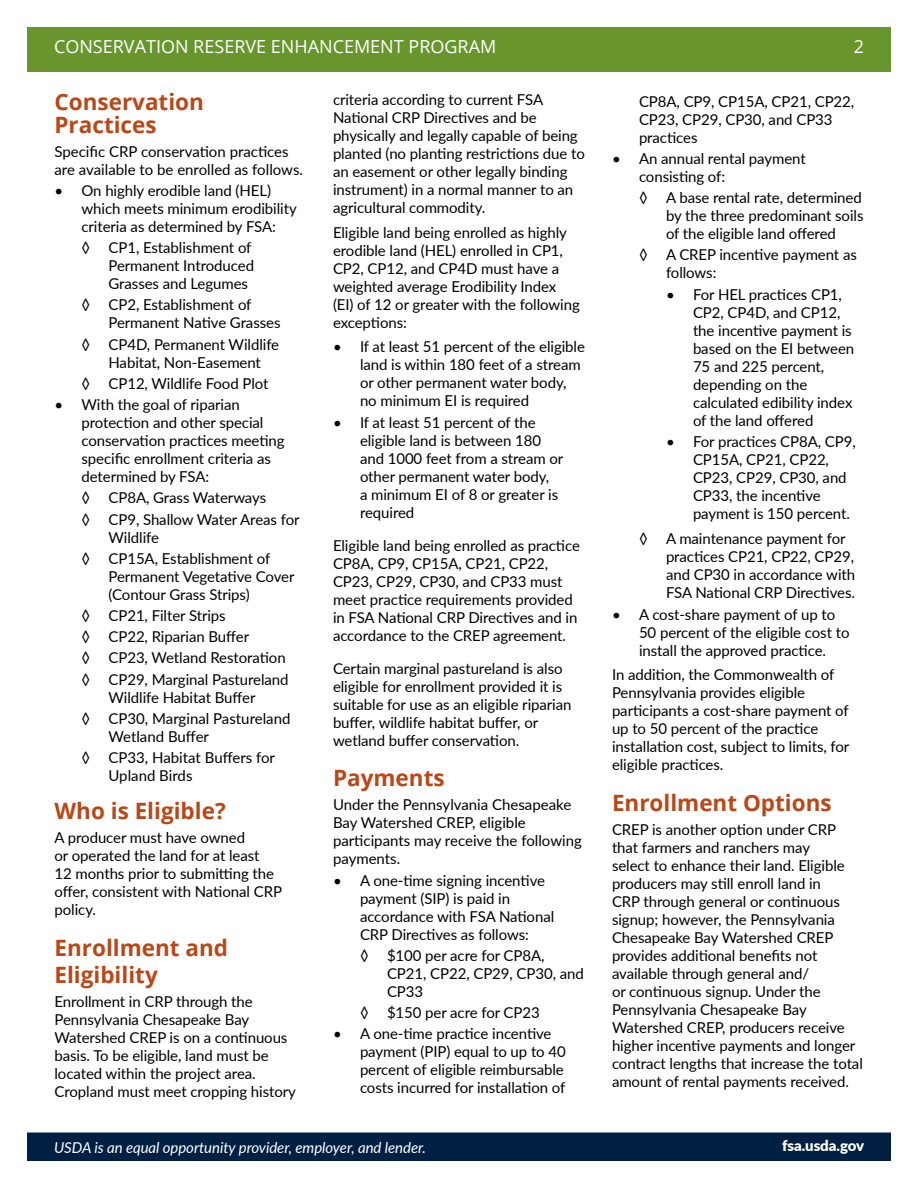
<style>
.page{position:relative;width:918px;height:1188px;background:#fff}
.page>*{position:absolute;margin:0;border:0;box-sizing:border-box;transform-origin:0 0}
.Body_Subhead{font:700 22.5px/22.5px "Open Sans";color:#bb4717}
.t1{font:18px "Open Sans";color:#fff}
.Body_Text{font:15px/18px "Lato";letter-spacing:-.005em;color:#000}
.Body_Subhead-2{font:15px/18px "Lato";letter-spacing:-.005em;color:#000}
.Body_Text_White{font:italic 15px "Lato";letter-spacing:-.005em;color:#fff}
.Body_Text_White-2{font:900 15px "Lato";letter-spacing:-.005em;color:#fff}
</style>
<div class="page">
<div style="left:27px;top:1132px;width:864px;height:29px;background:#002043;border:2px solid #002043"></div>
<div style="left:27px;top:27px;width:864px;height:44px;background:#68962d"></div>
<p class="t1" style="left:54px;top:34px;width:444px">CONSERVATION RESERVE ENHANCEMENT PROGRAM</p>
<p class="t1" style="left:854px;top:34px;width:12px">2</p>
<h2 class="Body_Subhead" style="left:55px;top:90px;width:151px">Conservation<br>Practices</h2>
<p class="Body_Text" style="left:55px;top:142px;width:250px">Specific CRP conservation practices are available to be enrolled as follows.</p>
<p class="Body_Text" style="left:82px;top:181px;width:217px;text-indent:-27px">• On highly erodible land (HEL) which meets minimum erodibility criteria as determined by FSA:</p>
<p class="Body_Text" style="left:109px;top:238px;width:147px;text-indent:-27px">◊ CP1, Establishment of<br>Permanent Introduced<br>Grasses and Legumes</p>
<p class="Body_Text" style="left:109px;top:295px;width:174px;text-indent:-27px">◊ CP2, Establishment of<br>Permanent Native Grasses</p>
<p class="Body_Text" style="left:82px;top:334px;width:199px;text-align:center">◊ CP4D, Permanent Wildlife<br>Habitat, Non-Easement</p>
<p class="Body_Text" style="left:82px;top:374px;width:188px">◊ CP12, Wildlife Food Plot</p>
<p class="Body_Text" style="left:82px;top:395px;width:205px;text-indent:-27px">• With the goal of riparian protection and other special conservation practices meeting specific enrollment criteria as determined by FSA:</p>
<p class="Body_Text" style="left:82px;top:488px;width:186px">◊ CP8A, Grass Waterways</p>
<p class="Body_Text" style="left:109px;top:509px;width:193px;text-indent:-27px">◊ CP9, Shallow Water Areas for<br>Wildlife</p>
<p class="Body_Text" style="left:109px;top:549px;width:188px;text-indent:-27px">◊ CP15A, Establishment of<br>Permanent Vegetative Cover (Contour Grass Strips)</p>
<p class="Body_Text" style="left:82px;top:606px;width:146px">◊ CP21, Filter Strips</p>
<p class="Body_Text" style="left:82px;top:627px;width:169px">◊ CP22, Riparian Buffer</p>
<p class="Body_Text" style="left:82px;top:648px;width:206px">◊ CP23, Wetland Restoration</p>
<p class="Body_Text" style="left:82px;top:670px;width:209px;text-align:center">◊ CP29, Marginal Pastureland<br>Wildlife Habitat Buffer</p>
<p class="Body_Text" style="left:109px;top:709px;width:184px;text-indent:-27px">◊ CP30, Marginal Pastureland<br>Wetland Buffer</p>
<p class="Body_Text" style="left:109px;top:748px;width:168px;text-indent:-27px">◊ CP33, Habitat Buffers for<br>Upland Birds</p>
<h2 class="Body_Subhead" style="left:55px;top:799px;width:173px">Who is Eligible?</h2>
<p class="Body_Text" style="left:55px;top:828px;width:229px">A producer must have owned<br>or operated the land for at least<br>12 months prior to submitting the offer, consistent with National CRP policy.</p>
<h2 class="Body_Subhead" style="left:55px;top:934px;width:175px;line-height:27px">Enrollment and<br>Eligibility</h2>
<p class="Body_Text" style="left:55px;top:992px;width:243px">Enrollment in CRP through the<br>Pennsylvania Chesapeake Bay<br>Watershed CREP is on a continuous basis. To be eligible, land must be located within the project area.<br>Cropland must meet cropping history</p>
<p class="Body_Text" style="left:333px;top:90px;width:253px">criteria according to current FSA National CRP Directives and be physically and legally capable of being planted (no planting restrictions due to an easement or other legally binding instrument) in a normal manner to an agricultural commodity.</p>
<p class="Body_Text" style="left:333px;top:223px;width:248px">Eligible land being enrolled as highly erodible land (HEL) enrolled in CP1,<br>CP2, CP12, and CP4D must have a weighted average Erodibility Index (EI) of 12 or greater with the following exceptions:</p>
<p class="Body_Text" style="left:360px;top:337px;width:226px;text-indent:-27px">• If at least 51 percent of the eligible land is within 180 feet of a stream or other permanent water body, no minimum EI is required</p>
<p class="Body_Text" style="left:360px;top:413px;width:205px;text-indent:-27px">• If at least 51 percent of the eligible land is between 180 and 1000 feet from a stream or other permanent water body,<br>a minimum EI of 8 or greater is required</p>
<h2 class="Body_Subhead-2" style="left:333px;top:536px;width:249px">Eligible land being enrolled as practice CP8A, CP9, CP15A, CP21, CP22, CP23, CP29, CP30, and CP33 must meet practice requirements provided in FSA National CRP Directives and in accordance to the CREP agreement.</h2>
<h2 class="Body_Subhead-2" style="left:333px;top:659px;width:240px">Certain marginal pastureland is also eligible for enrollment provided it is suitable for use as an eligible riparian buffer, wildlife habitat buffer, or wetland buffer conservation.</h2>
<h2 class="Body_Subhead" style="left:333px;top:766px;width:113px">Payments</h2>
<p class="Body_Text" style="left:333px;top:795px;width:250px">Under the Pennsylvania Chesapeake<br>Bay Watershed CREP, eligible participants may receive the following payments.</p>
<p class="Body_Text" style="left:360px;top:871px;width:196px;text-indent:-27px">• A one-time signing incentive payment (SIP) is paid in accordance with FSA National<br>CRP Directives as follows:</p>
<p class="Body_Text" style="left:387px;top:946px;width:198px;text-indent:-27px">◊ $100 per acre for CP8A,<br>CP21, CP22, CP29, CP30, and<br>CP33</p>
<p class="Body_Text" style="left:360px;top:1003px;width:181px">◊ $150 per acre for CP23</p>
<p class="Body_Text" style="left:360px;top:1024px;width:207px;text-indent:-27px">• A one-time practice incentive payment (PIP) equal to up to 40 percent of eligible reimbursable costs incurred for installation of</p>
<p class="Body_Text" style="left:639px;top:91px;width:217px">CP8A, CP9, CP15A, CP21, CP22,<br>CP23, CP29, CP30, and CP33 practices</p>
<p class="Body_Text" style="left:639px;top:149px;width:168px;text-indent:-27px">• An annual rental payment consisting of:</p>
<p class="Body_Text" style="left:666px;top:188px;width:199px;text-align:justify;text-indent:-27px">◊ A base rental rate, determined by the three predominant soils of the eligible land offered</p>
<p class="Body_Text" style="left:666px;top:245px;width:192px;text-indent:-27px">◊ A CREP incentive payment as follows:</p>
<p class="Body_Text" style="left:693px;top:284px;width:163px;text-indent:-27px">• For HEL practices CP1,<br>CP2, CP4D, and CP12, the incentive payment is based on the EI between<br>75 and 225 percent, depending on the calculated edibility index of the land offered</p>
<p class="Body_Text" style="left:693px;top:432px;width:164px;text-indent:-27px">• For practices CP8A, CP9,<br>CP15A, CP21, CP22,<br>CP23, CP29, CP30, and<br>CP33, the incentive payment is 150 percent.</p>
<p class="Body_Text" style="left:666px;top:529px;width:191px;text-indent:-27px">◊ A maintenance payment for practices CP21, CP22, CP29, and CP30 in accordance with<br>FSA National CRP Directives.</p>
<p class="Body_Text" style="left:639px;top:604px;width:212px;text-indent:-27px">• A cost-share payment of up to<br>50 percent of the eligible cost to install the approved practice.</p>
<p class="Body_Text" style="left:612px;top:665px;width:239px">In addition, the Commonwealth of Pennsylvania provides eligible participants a cost-share payment of up to 50 percent of the practice installation cost, subject to limits, for eligible practices.</p>
<h2 class="Body_Subhead" style="left:612px;top:791px;width:221px">Enrollment Options</h2>
<p class="Body_Text" style="left:612px;top:820px;width:252px">CREP is another option under CRP that farmers and ranchers may<br>select to enhance their land. Eligible producers may still enroll land in<br>CRP through general or continuous signup; however, the Pennsylvania Chesapeake Bay Watershed CREP provides additional benefits not available through general and/<br>or continuous signup. Under the Pennsylvania Chesapeake Bay Watershed CREP, producers receive higher incentive payments and longer contract lengths that increase the total amount of rental payments received.</p>
<p class="Body_Text_White" style="left:54px;top:1136px;width:374px">USDA is an equal opportunity provider, employer, and lender.</p>
<p class="Body_Text_White-2" style="left:782px;top:1135px;width:84px">fsa.usda.gov</p>
</div>
